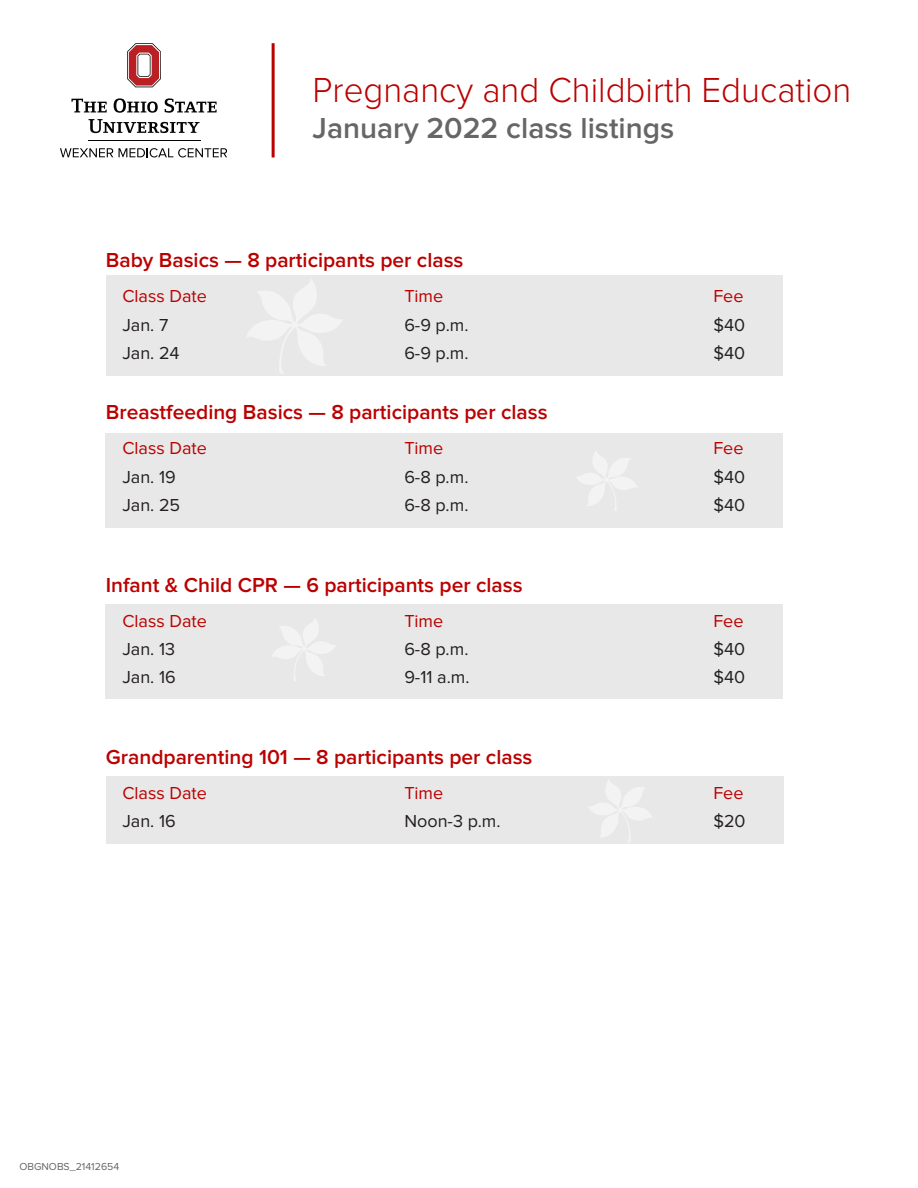
<style>
.page{position:relative;width:918px;height:1188px;background:#fff}
.page>*{position:absolute;margin:0;border:0;box-sizing:border-box;transform-origin:0 0}
.t1{font:300 36px "Proxima Nova";color:#b00}
.t2{font:600 30px "Proxima Nova";color:#666}
.t3{font:600 21px "Proxima Nova";color:#b00}
.t4{font:18px "Proxima Nova";color:#231f20}
.t5{font:18px "Proxima Nova";color:#b00}
.t6{font:10.5px "Proxima Nova";color:#666}
</style>
<div class="page">
<div style="left:107px;top:777px;width:677px;height:67px;background:#e8e8e8"></div>
<svg style="left:589px;top:780px;width:63px;height:62px"></svg>
<div style="left:106px;top:433px;width:677px;height:94px;background:#e8e8e8"></div>
<div style="left:107px;top:275px;width:676px;height:100px;background:#e8e8e8"></div>
<div style="left:106px;top:605px;width:677px;height:94px;background:#e8e8e8"></div>
<svg style="left:577px;top:452px;width:60px;height:59px"></svg>
<svg style="left:247px;top:279px;width:95px;height:95px"></svg>
<svg style="left:273px;top:619px;width:62px;height:62px"></svg>
<svg style="left:71px;top:99px;width:36px;height:13px"></svg>
<svg style="left:114px;top:98px;width:44px;height:15px"></svg>
<svg style="left:165px;top:98px;width:52px;height:15px"></svg>
<svg style="left:89px;top:119px;width:111px;height:14px"></svg>
<svg style="left:127px;top:43px;width:34px;height:44px"></svg>
<hr style="left:88px;top:140px;width:112px;height:1px;background:#040503">
<svg style="left:60px;top:148px;width:53px;height:9px"></svg>
<svg style="left:119px;top:148px;width:108px;height:9px"></svg>
<hr style="left:272px;top:43px;width:3px;height:114px;background:#b00">
<p class="t1" style="left:313px;top:69px;width:540px">Pregnancy and Childbirth Education</p>
<p class="t2" style="left:313px;top:110px;width:363px">January 2022 class listings</p>
<p class="t3" style="left:106px;top:248px;width:359px">Baby Basics — 8 participants per class</p>
<p class="t5" style="left:122px;top:286px;width:86px">Class Date</p>
<p class="t5" style="left:404px;top:286px;width:40px">Time</p>
<p class="t5" style="left:713px;top:286px;width:32px">Fee</p>
<p class="t4" style="left:122px;top:314px;width:48px">Jan. 7</p>
<p class="t4" style="left:404px;top:314px;width:66px">6-9 p.m.</p>
<p class="t4" style="left:713px;top:314px;width:33px">$40</p>
<p class="t4" style="left:122px;top:343px;width:59px">Jan. 24</p>
<p class="t4" style="left:404px;top:343px;width:66px">6-9 p.m.</p>
<p class="t4" style="left:713px;top:343px;width:33px">$40</p>
<p class="t3" style="left:106px;top:400px;width:443px">Breastfeeding Basics — 8 participants per class</p>
<p class="t5" style="left:122px;top:438px;width:86px">Class Date</p>
<p class="t5" style="left:404px;top:438px;width:40px">Time</p>
<p class="t5" style="left:713px;top:438px;width:32px">Fee</p>
<p class="t4" style="left:122px;top:466px;width:55px">Jan. 19</p>
<p class="t4" style="left:404px;top:466px;width:66px">6-8 p.m.</p>
<p class="t4" style="left:713px;top:466px;width:33px">$40</p>
<p class="t4" style="left:122px;top:495px;width:59px">Jan. 25</p>
<p class="t4" style="left:404px;top:495px;width:66px">6-8 p.m.</p>
<p class="t4" style="left:713px;top:495px;width:33px">$40</p>
<p class="t3" style="left:106px;top:573px;width:418px">Infant &amp; Child CPR — 6 participants per class</p>
<p class="t5" style="left:122px;top:610px;width:86px">Class Date</p>
<p class="t5" style="left:404px;top:610px;width:40px">Time</p>
<p class="t5" style="left:713px;top:610px;width:32px">Fee</p>
<p class="t4" style="left:122px;top:639px;width:54px">Jan. 13</p>
<p class="t4" style="left:404px;top:639px;width:66px">6-8 p.m.</p>
<p class="t4" style="left:713px;top:639px;width:33px">$40</p>
<p class="t4" style="left:122px;top:667px;width:55px">Jan. 16</p>
<p class="t4" style="left:404px;top:667px;width:67px">9-11 a.m.</p>
<p class="t4" style="left:713px;top:667px;width:33px">$40</p>
<p class="t3" style="left:106px;top:745px;width:428px">Grandparenting 101 — 8 participants per class</p>
<p class="t5" style="left:122px;top:783px;width:86px">Class Date</p>
<p class="t5" style="left:404px;top:783px;width:40px">Time</p>
<p class="t5" style="left:713px;top:783px;width:32px">Fee</p>
<p class="t4" style="left:122px;top:811px;width:55px">Jan. 16</p>
<p class="t4" style="left:404px;top:811px;width:98px">Noon-3 p.m.</p>
<p class="t4" style="left:713px;top:811px;width:34px">$20</p>
<p class="t6" style="left:19px;top:1161px;width:101px">OBGNOBS_21412654</p>
</div>
